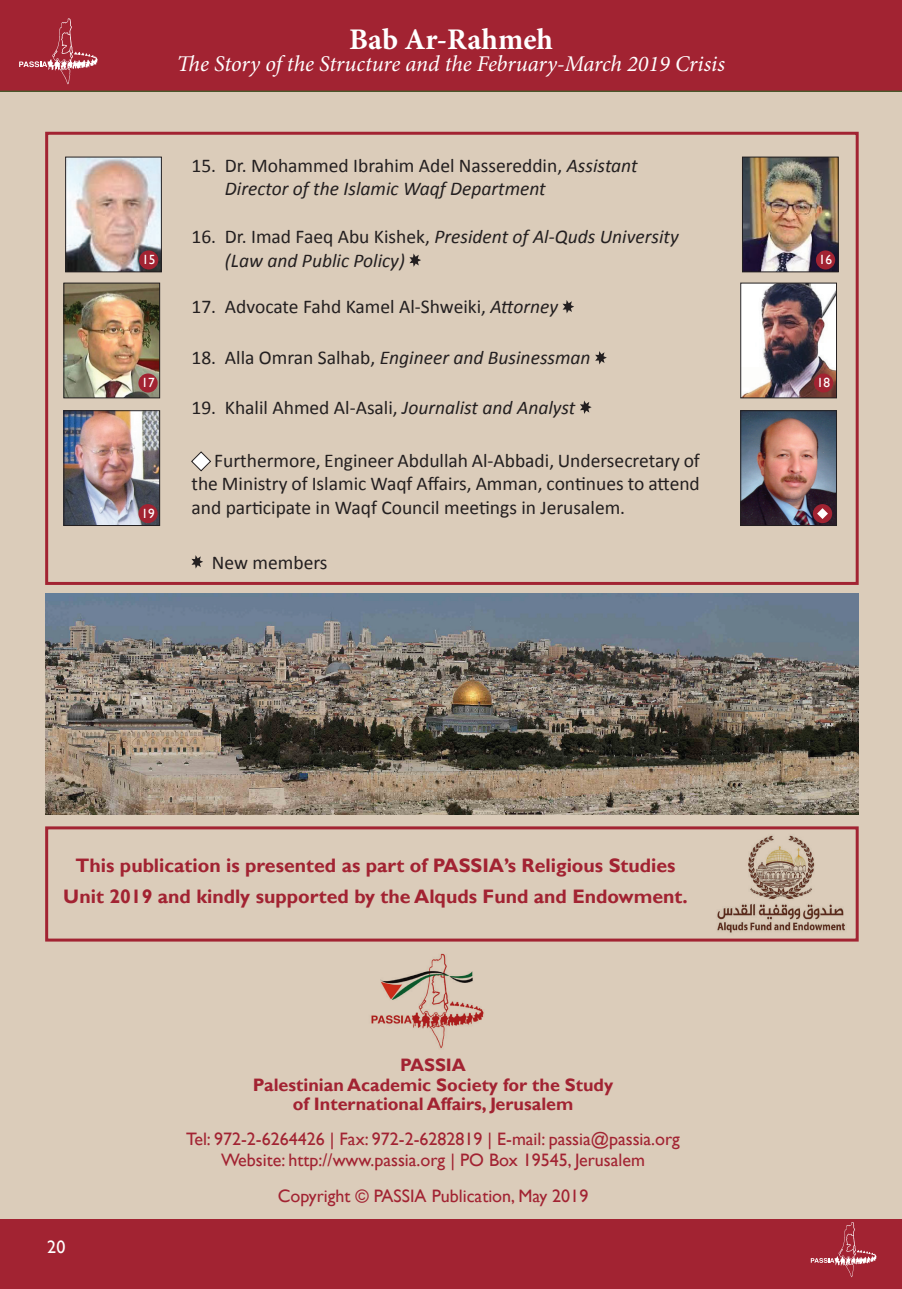
<style>
.page{position:relative;width:902px;height:1289px;background:#fff}
.page>*{position:absolute;margin:0;border:0;box-sizing:border-box;transform-origin:0 0}
.t1{font:700 30px "Minion Pro";color:#fff}
.t2{font:italic 22.5px "Minion Pro";letter-spacing:-.01em;color:#fff}
.t3{font:19.5px/23.4px "Calibri";color:#231f20;text-align:justify}
.t4{font:italic 19.5px/23.4px "Calibri";color:#231f20}
.t5{font:700 19.5px/31.5px "Gill Sans";color:#a22332;text-align:center}
.t6{font:18px/21.6px "Gill Sans";color:#a22332;text-align:center}
.t7{font:700 18px/19.5px "Gill Sans";color:#a22332;text-align:center}
.t8{font:18px "Gill Sans";color:#fff}
.t9{font:13.35px "Gill Sans";color:#fff}
.s1{font-style:normal}
.s2{font-style:italic}
</style>
<div class="page">
<div style="left:0;top:1218px;width:901px;height:70px;background:#a22332"></div>
<div style="left:0;top:0;width:901px;height:92px;background:#a22332"></div>
<svg style="left:19px;top:18px;width:79px;height:66px;background:#ab3846"></svg>
<div style="left:0;top:92px;width:901px;height:1126px;background:#dbccba"></div>
<svg style="left:810px;top:1221px;width:66px;height:56px;background:#aa3845"></svg>
<div style="left:45px;top:132px;width:813px;height:453px;border:3px solid #a22332"></div>
<svg style="left:409px;top:253px;width:12px;height:14px"></svg>
<svg style="left:562px;top:300px;width:12px;height:13px"></svg>
<svg style="left:595px;top:351px;width:11px;height:13px"></svg>
<svg style="left:580px;top:400px;width:11px;height:14px"></svg>
<svg style="left:191px;top:451px;width:20px;height:20px"></svg>
<svg style="left:191px;top:555px;width:12px;height:13px"></svg>
<img style="left:66px;top:285px;width:92px;height:111px">
<div style="left:64px;top:283px;width:96px;height:115px;border:1px solid #231f20"></div>
<img style="left:66px;top:412px;width:92px;height:111px">
<div style="left:64px;top:410px;width:96px;height:115px;border:1px solid #231f20"></div>
<img style="left:742px;top:285px;width:92px;height:111px">
<div style="left:740px;top:283px;width:96px;height:115px;border:1px solid #231f20"></div>
<img style="left:742px;top:412px;width:92px;height:111px">
<div style="left:740px;top:410px;width:96px;height:115px;border:1px solid #231f20"></div>
<img style="left:45px;top:593px;width:813px;height:221px">
<div style="left:45px;top:826px;width:813px;height:115px;border:3px solid #a22332"></div>
<div style="left:138px;top:373px;width:20px;height:19px;background:#a22332;border-radius:50%"></div>
<div style="left:138px;top:504px;width:20px;height:19px;background:#a22332;border-radius:50%"></div>
<div style="left:813px;top:373px;width:20px;height:19px;background:#a22332;border-radius:50%"></div>
<svg style="left:812px;top:504px;width:20px;height:19px"></svg>
<svg style="left:817px;top:508px;width:10px;height:11px"></svg>
<img style="left:67px;top:159px;width:92px;height:111px">
<div style="left:65px;top:157px;width:96px;height:115px;border:1px solid #231f20"></div>
<img style="left:744px;top:159px;width:92px;height:111px">
<div style="left:742px;top:157px;width:96px;height:115px;border:1px solid #231f20"></div>
<div style="left:139px;top:250px;width:19px;height:19px;background:#a22332;border-radius:50%"></div>
<div style="left:815px;top:250px;width:20px;height:19px;background:#a22332;border-radius:50%"></div>
<img style="left:371px;top:953px;width:113px;height:96px">
<img style="left:699px;top:802px;width:160px;height:140px">
<h1 class="t1" style="left:349px;top:18px;width:205px">Bab Ar-Rahmeh</h1>
<p class="t2" style="left:177px;top:49px;width:549px">The Story of the Structure and the February-March 2019 Crisis</p>
<p class="t4" style="left:225px;top:153px;width:414px;text-indent:-33px"><span class="s1">15. Dr. Mohammed Ibrahim Adel Nassereddin,</span> Assistant<br>Director of the Islamic Waqf Department</p>
<p class="t4" style="left:225px;top:224px;width:455px;text-indent:-33px"><span class="s1">16. Dr. Imad Faeq Abu Kishek,</span> President of Al-Quds University (Law and Public Policy)</p>
<p class="t3" style="left:191px;top:294px;width:368px">17. Advocate Fahd Kamel Al-Shweiki, <span class="s2">Attorney</span></p>
<p class="t4" style="left:191px;top:345px;width:400px"><span class="s1">18. Alla Omran Salhab,</span> Engineer and Businessman</p>
<p class="t3" style="left:191px;top:395px;width:385px">19. Khalil Ahmed Al-Asali, <span class="s2">Journalist and Analyst</span></p>
<p class="t3" style="left:191px;top:447px;width:510px;text-indent:23px">Furthermore, Engineer Abdullah Al-Abbadi, Undersecretary of the Ministry of Islamic Waqf Affairs, Amman, continues to attend and participate in Waqf Council meetings in Jerusalem.</p>
<p class="t3" style="left:212px;top:549px;width:117px">New members</p>
<p class="t9" style="left:142px;top:252px;width:15px">15</p>
<p class="t9" style="left:818px;top:252px;width:15px">16</p>
<p class="t9" style="left:816px;top:375px;width:15px">18</p>
<p class="t9" style="left:141px;top:375px;width:15px">17</p>
<p class="t9" style="left:141px;top:505px;width:15px">19</p>
<p class="t5" style="left:63px;top:849px;width:626px">This publication is presented as part of PASSIA’s Religious Studies<br>Unit 2019 and kindly supported by the Alquds Fund and Endowment.</p>
<p class="t8" style="left:47px;top:1235px;width:20px">20</p>
<p class="t7" style="left:253px;top:1055px;width:362px">PASSIA<br>Palestinian Academic Society for the Study of International Affairs, Jerusalem</p>
<p class="t6" style="left:186px;top:1128px;width:495px">Tel: 972-2-6264426 | Fax: 972-2-6282819 | E-mail: passia@passia.org<br>Website: http://www.passia.org | PO Box 19545, Jerusalem</p>
<p class="t6" style="left:278px;top:1185px;width:312px">Copyright © PASSIA Publication, May 2019</p>
</div>
